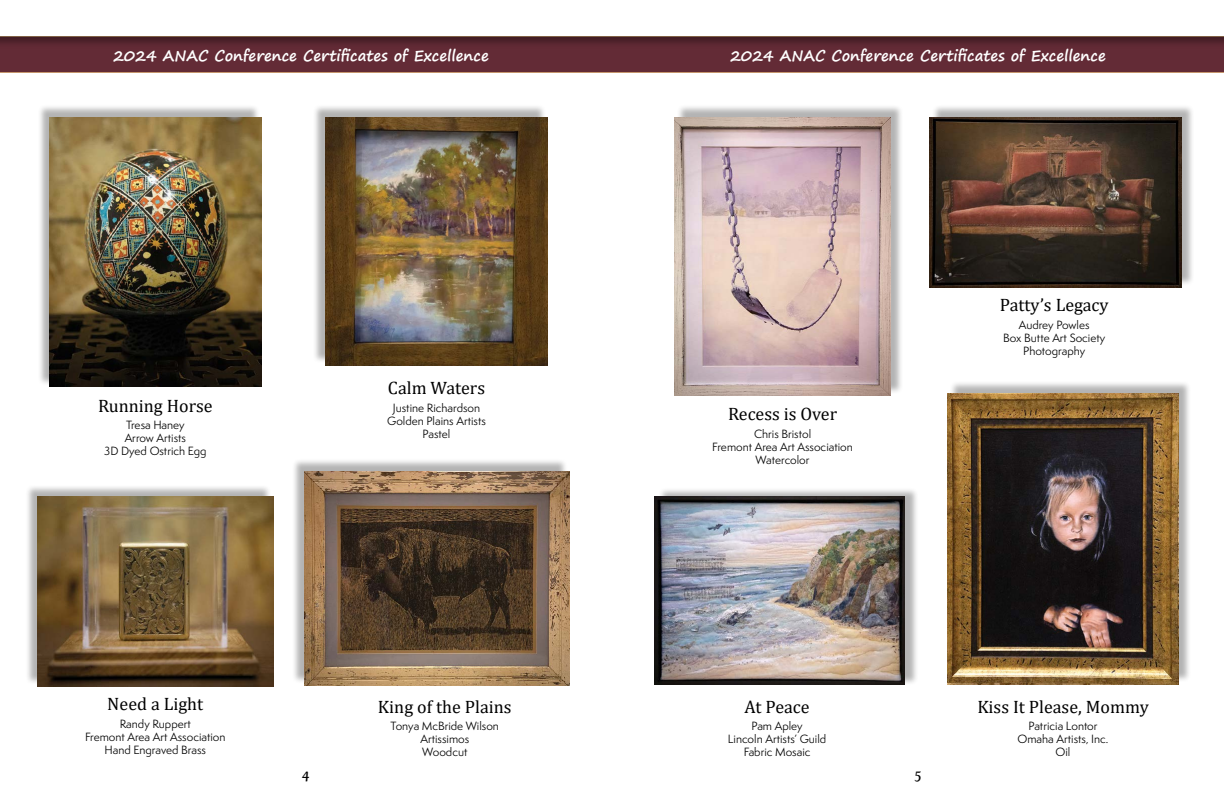
<style>
.page{position:relative;width:1224px;height:792px;background:#fff}
.page>*{position:absolute;margin:0;border:0;box-sizing:border-box;transform-origin:0 0}
.t1{font:18px "Cambria Math";color:#000}
.t2{font:700 15px "Segoe Print";color:#fff}
.t3{font:14px "Fertigo Pro Script";color:#000}
.t4{font:11px/13px "Semplicita Pro";color:#000;text-align:center}
</style>
<div class="page">
<div style="left:0;top:28px;width:1224px;height:46px;background:#000;opacity:.35"></div>
<div style="left:949px;top:381px;width:242px;height:302px;background:#000;opacity:.3"></div>
<img style="left:948px;top:393px;width:231px;height:291px">
<div style="left:658px;top:487px;width:261px;height:198px;background:#000;opacity:.3"></div>
<img style="left:655px;top:497px;width:249px;height:187px">
<div style="left:931px;top:104px;width:263px;height:182px;background:#000;opacity:.3"></div>
<img style="left:930px;top:117px;width:252px;height:170px">
<div style="left:676px;top:104px;width:227px;height:291px;background:#000;opacity:.3"></div>
<img style="left:675px;top:117px;width:215px;height:279px">
<div style="left:291px;top:458px;width:277px;height:226px;background:#000;opacity:.3"></div>
<img style="left:304px;top:471px;width:265px;height:215px">
<div style="left:24px;top:484px;width:248px;height:201px;background:#000;opacity:.3"></div>
<img style="left:37px;top:497px;width:237px;height:189px">
<div style="left:313px;top:104px;width:234px;height:260px;background:#000;opacity:.3"></div>
<img style="left:325px;top:117px;width:223px;height:248px">
<div style="left:37px;top:104px;width:223px;height:282px;background:#000;opacity:.3"></div>
<img style="left:50px;top:117px;width:211px;height:270px">
<h2 class="t2" style="left:113px;top:42px;width:377px">2024 ANAC Conference Certificates of Excellence</h2>
<h2 class="t2" style="left:730px;top:42px;width:377px">2024 ANAC Conference Certificates of Excellence</h2>
<h1 class="t1" style="left:98px;top:395px;width:116px">Running Horse</h1>
<p class="t4" style="left:104px;top:418px;width:104px">Tresa Haney<br>Arrow Artists<br>3D Dyed Ostrich Egg</p>
<h1 class="t1" style="left:388px;top:378px;width:99px">Calm Waters</h1>
<p class="t4" style="left:387px;top:401px;width:100px">Justine Richardson<br>Golden Plains Artists<br>Pastel</p>
<h1 class="t1" style="left:728px;top:403px;width:111px">Recess is Over</h1>
<p class="t4" style="left:712px;top:427px;width:142px">Chris Bristol<br>Fremont Area Art Association<br>Watercolor</p>
<h1 class="t1" style="left:1000px;top:294px;width:110px">Patty’s Legacy</h1>
<p class="t4" style="left:1003px;top:318px;width:104px">Audrey Powles<br>Box Butte Art Society<br>Photography</p>
<h1 class="t1" style="left:107px;top:693px;width:97px">Need a Light</h1>
<p class="t4" style="left:85px;top:717px;width:142px">Randy Ruppert<br>Fremont Area Art Association<br>Hand Engraved Brass</p>
<h1 class="t1" style="left:378px;top:696px;width:135px">King of the Plains</h1>
<p class="t4" style="left:391px;top:719px;width:110px">Tonya McBride Wilson<br>Artissimos<br>Woodcut</p>
<h1 class="t1" style="left:745px;top:696px;width:67px">At Peace</h1>
<p class="t4" style="left:728px;top:719px;width:100px">Pam Apley<br>Lincoln Artists’ Guild<br>Fabric Mosaic</p>
<p class="t3" style="left:302px;top:767px;width:9px">4</p>
<p class="t3" style="left:915px;top:767px;width:8px">5</p>
<h1 class="t1" style="left:977px;top:696px;width:173px">Kiss It Please, Mommy</h1>
<p class="t4" style="left:1018px;top:719px;width:92px">Patricia Lontor<br>Omaha Artists, Inc.<br>Oil</p>
</div>
